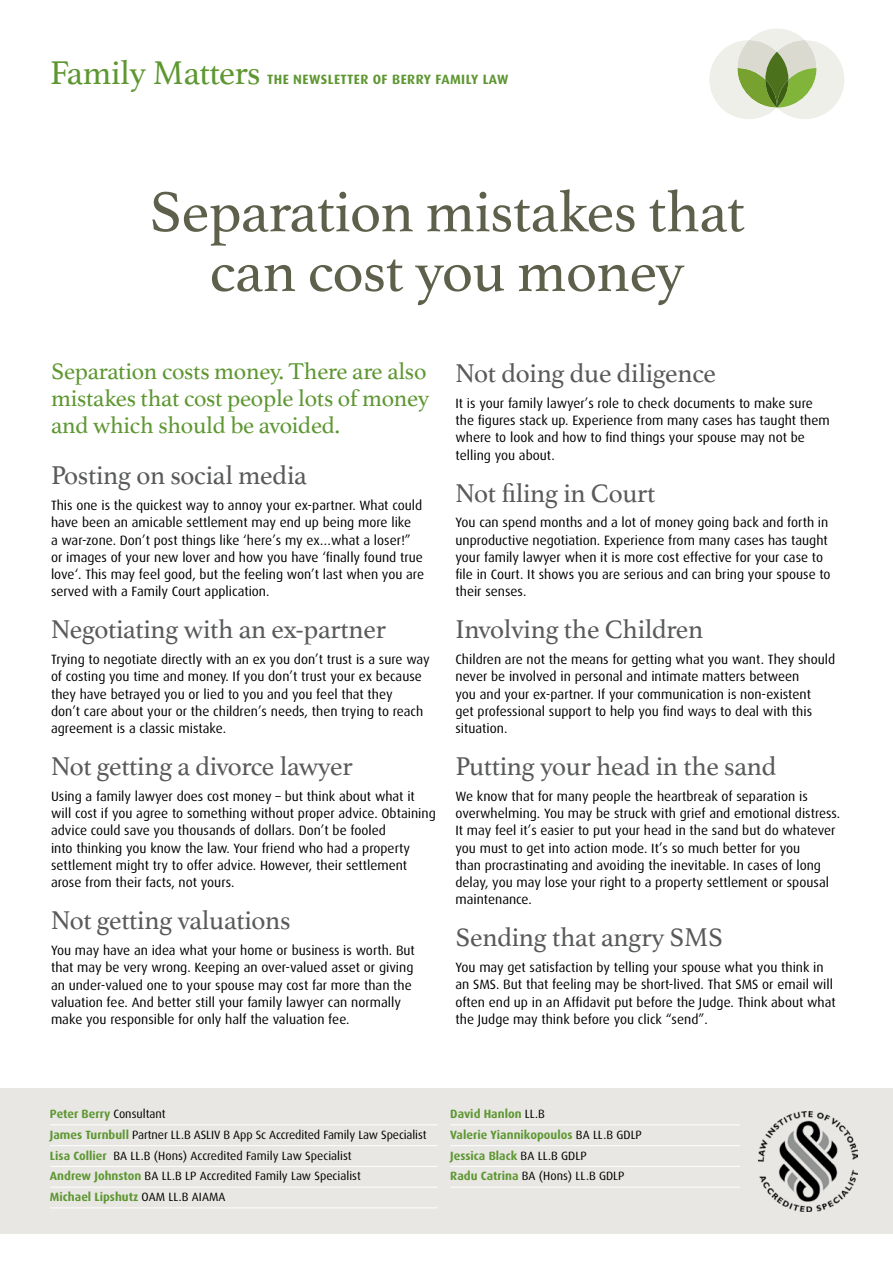
<style>
.page{position:relative;width:893px;height:1263px;background:#fff}
.page>*{position:absolute;margin:0;border:0;box-sizing:border-box;transform-origin:0 0}
.t1{font:59.7px/59.7px "Athelas";letter-spacing:-.01em;color:#5f604b;text-align:center}
.t2{font:34.5px "Athelas";letter-spacing:-.01em;color:#5e9732}
.t3{font:27px "Athelas";letter-spacing:-.01em;color:#595a5a}
.t4{font:24px/27px "Athelas";letter-spacing:-.01em;color:#5e9732}
.t5{font:13.5px/17.2px "Dax";color:#000}
.t6{font:700 13.5px "Dax";letter-spacing:.03em;color:#5e9732}
.t7{font:12px/20.7px "Dax";letter-spacing:-.005em;color:#000}
.t8{font:700 12px/20.7px "Dax";color:#5e9732}
.s1{font-weight:700;color:#5e9732}
.s2{font-weight:400;color:#000}
</style>
<div class="page">
<div style="left:749px;top:28px;width:56px;height:24px;background:#efefea;border-radius:50%"></div>
<svg style="left:709px;top:40px;width:135px;height:79px"></svg>
<div style="left:0;top:1089px;width:893px;height:145px;background:#e8e7e3"></div>
<hr style="left:50px;top:1124px;width:388px;height:1px;background:#fff">
<hr style="left:50px;top:1145px;width:388px;height:1px;background:#fff">
<hr style="left:50px;top:1166px;width:388px;height:1px;background:#fff">
<hr style="left:50px;top:1187px;width:388px;height:1px;background:#fff">
<hr style="left:50px;top:1207px;width:388px;height:1px;background:#fff">
<hr style="left:450px;top:1124px;width:290px;height:1px;background:#fff">
<hr style="left:450px;top:1145px;width:290px;height:1px;background:#fff">
<hr style="left:450px;top:1166px;width:290px;height:1px;background:#fff">
<hr style="left:450px;top:1187px;width:290px;height:1px;background:#fff">
<img style="left:759px;top:1111px;width:98px;height:100px">
<h2 class="t2" style="left:50px;top:46px;width:212px">Family Matters</h2>
<p class="t6" style="left:267px;top:72px;width:243px">THE NEWSLETTER OF BERRY FAMILY LAW</p>
<h1 class="t1" style="left:149px;top:180px;width:597px">Separation mistakes that can cost you money</h1>
<h3 class="t4" style="left:51px;top:357px;width:380px">Separation costs money. There are also mistakes that cost people lots of money and which should be avoided.</h3>
<h3 class="t3" style="left:51px;top:454px;width:257px">Posting on social media</h3>
<p class="t5" style="left:51px;top:497px;width:375px">This one is the quickest way to annoy your ex-partner. What could have been an amicable settlement may end up being more like<br>a war-zone. Don’t post things like ‘here’s my ex…what a loser!” or images of your new lover and how you have ‘finally found true love‘. This may feel good, but the feeling won’t last when you are served with a Family Court application.</p>
<h3 class="t3" style="left:51px;top:608px;width:337px">Negotiating with an ex-partner</h3>
<p class="t5" style="left:51px;top:651px;width:380px">Trying to negotiate directly with an ex you don’t trust is a sure way of costing you time and money. If you don’t trust your ex because they have betrayed you or lied to you and you feel that they<br>don’t care about your or the children’s needs, then trying to reach agreement is a classic mistake.</p>
<h3 class="t3" style="left:51px;top:745px;width:303px">Not getting a divorce lawyer</h3>
<p class="t5" style="left:51px;top:788px;width:386px">Using a family lawyer does cost money – but think about what it will cost if you agree to something without proper advice. Obtaining advice could save you thousands of dollars. Don’t be fooled<br>into thinking you know the law. Your friend who had a property settlement might try to offer advice. However, their settlement arose from their facts, not yours.</p>
<h3 class="t3" style="left:51px;top:899px;width:241px">Not getting valuations</h3>
<p class="t5" style="left:51px;top:942px;width:365px">You may have an idea what your home or business is worth. But that may be very wrong. Keeping an over-valued asset or giving an under-valued one to your spouse may cost far more than the valuation fee. And better still your family lawyer can normally make you responsible for only half the valuation fee.</p>
<h3 class="t3" style="left:455px;top:352px;width:262px">Not doing due diligence</h3>
<p class="t5" style="left:455px;top:395px;width:376px">It is your family lawyer’s role to check documents to make sure the figures stack up. Experience from many cases has taught them where to look and how to find things your spouse may not be telling you about.</p>
<h3 class="t3" style="left:455px;top:471px;width:201px">Not filing in Court</h3>
<p class="t5" style="left:455px;top:514px;width:377px">You can spend months and a lot of money going back and forth in unproductive negotiation. Experience from many cases has taught your family lawyer when it is more cost effective for your case to file in Court. It shows you are serious and can bring your spouse to their senses.</p>
<h3 class="t3" style="left:455px;top:608px;width:249px">Involving the Children</h3>
<p class="t5" style="left:455px;top:651px;width:381px">Children are not the means for getting what you want. They should never be involved in personal and intimate matters between<br>you and your ex-partner. If your communication is non-existent<br>get professional support to help you find ways to deal with this situation.</p>
<h3 class="t3" style="left:455px;top:745px;width:323px">Putting your head in the sand</h3>
<p class="t5" style="left:455px;top:788px;width:386px">We know that for many people the heartbreak of separation is overwhelming. You may be struck with grief and emotional distress.<br>It may feel it’s easier to put your head in the sand but do whatever you must to get into action mode. It’s so much better for you<br>than procrastinating and avoiding the inevitable. In cases of long delay, you may lose your right to a property settlement or spousal maintenance.</p>
<h3 class="t3" style="left:455px;top:916px;width:269px">Sending that angry SMS</h3>
<p class="t5" style="left:455px;top:959px;width:382px">You may get satisfaction by telling your spouse what you think in an SMS. But that feeling may be short-lived. That SMS or email will often end up in an Affidavit put before the Judge. Think about what the Judge may think before you click “send”.</p>
<p class="t7" style="left:50px;top:1104px;width:378px"><span class="s1">Peter Berry</span> Consultant<br><span class="s1">James Turnbull</span> Partner LL.B ASLIV B App Sc Accredited Family Law Specialist <span class="s1">Lisa Collier</span> BA LL.B (Hons) Accredited Family Law Specialist<br><span class="s1">Andrew Johnston</span> BA LL.B LP Accredited Family Law Specialist<br><span class="s1">Michael Lipshutz</span> OAM LL.B AIAMA</p>
<p class="t8" style="left:450px;top:1104px;width:193px">David Hanlon <span class="s2">LL.B<br></span>Valerie Yiannikopoulos <span class="s2">BA LL.B GDLP<br></span>Jessica Black <span class="s2">BA LL.B GDLP<br></span>Radu Catrina <span class="s2">BA (Hons) LL.B GDLP</span></p>
</div>
